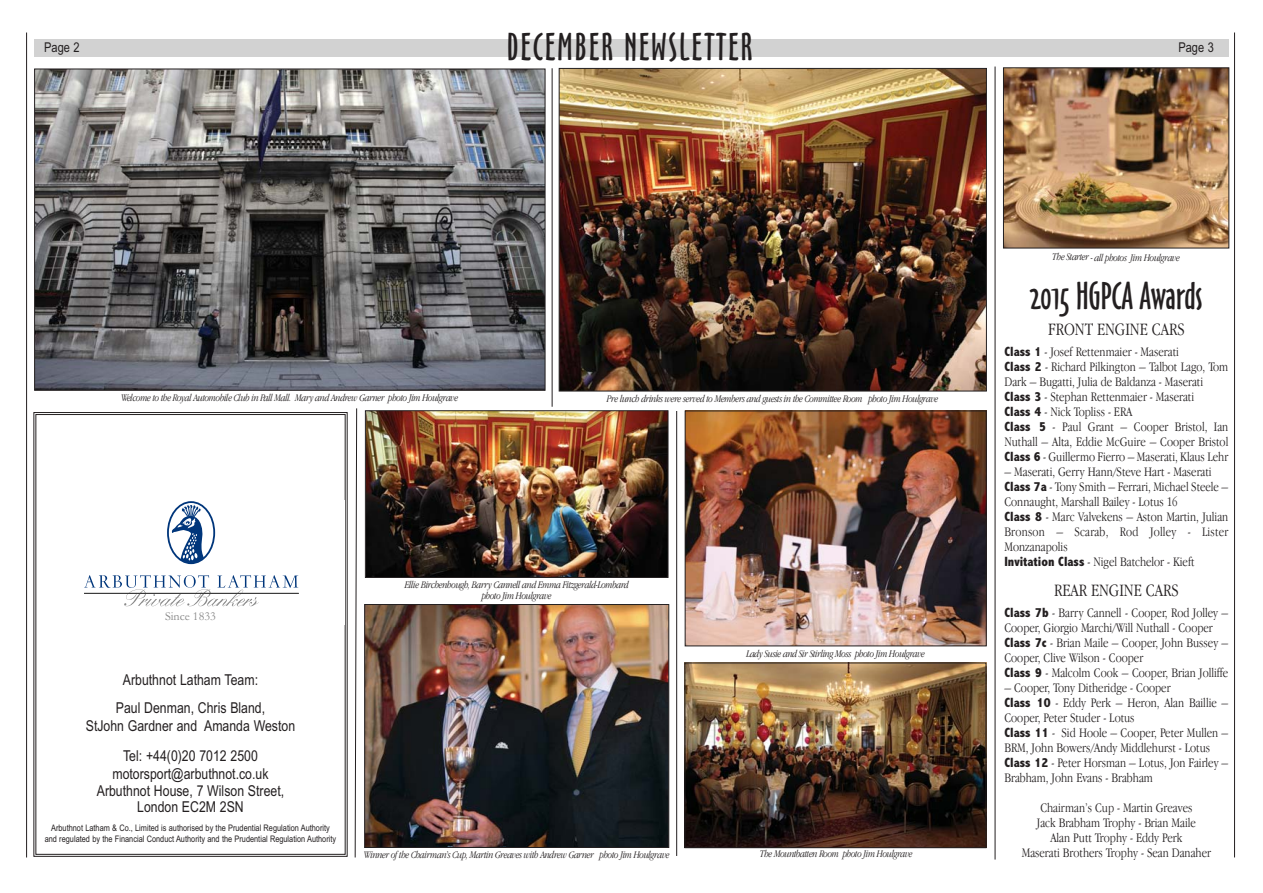
<style>
.page{position:relative;width:1263px;height:893px;background:#fff}
.page>*{position:absolute;margin:0;border:0;box-sizing:border-box;transform-origin:0 0}
.t1{font:36px "Oz Handicraft BT";letter-spacing:.06em;color:#231f20}
.t2{font:36px "Oz Handicraft BT";color:#231f20}
.t3{font:300 condensed 18px "Garamond IT Cby BT";color:#231f20}
.t4{font:15px/16.5px "Arial Narrow";color:#231f20;text-align:center}
.t5{font:300 condensed 13.5px/15px "Garamond IT Cby BT";color:#231f20}
.t6{font:13.5px "Arial Narrow";color:#231f20}
.t7{font:12.15px "Garamond";color:#888}
.t8{font:italic 300 condensed 10.5px/10.5px "Garamond IT Cby BT";letter-spacing:-.03em;color:#231f20;text-align:center}
.t9{font:9px/10.8px "Arial Narrow";color:#231f20;text-align:center}
.s1{font-family:"Abadi";font-weight:800}
</style>
<div class="page">
<div style="left:34px;top:40px;width:1194px;height:17px;background:#d2d2d2"></div>
<hr style="left:26px;top:33px;width:1px;height:824px;background:#231f20">
<hr style="left:1234px;top:33px;width:1px;height:824px;background:#231f20">
<hr style="left:995px;top:67px;width:1px;height:792px;background:#231f20">
<img style="left:367px;top:412px;width:299px;height:164px">
<div style="left:365px;top:410px;width:303px;height:168px;border:1px solid #231f20"></div>
<img style="left:1005px;top:69px;width:222px;height:177px">
<div style="left:1003px;top:67px;width:226px;height:181px;border:1px solid #231f20"></div>
<img style="left:561px;top:70px;width:424px;height:319px">
<div style="left:559px;top:68px;width:428px;height:323px;border:1px solid #231f20"></div>
<svg style="left:354px;top:408px;width:3px;height:450px"></svg>
<hr style="left:552px;top:68px;width:1px;height:339px;background:#231f20">
<img style="left:366px;top:606px;width:301px;height:240px">
<div style="left:364px;top:604px;width:305px;height:244px;border:1px solid #231f20"></div>
<img style="left:36px;top:71px;width:507px;height:318px">
<div style="left:34px;top:69px;width:511px;height:322px;border:1px solid #231f20"></div>
<svg style="left:33px;top:412px;width:315px;height:445px"></svg>
<div style="left:37px;top:500px;width:307px;height:124px;background:#fff"></div>
<div style="left:167px;top:501px;width:48px;height:63px;border:2px solid #00367b;border-radius:50%"></div>
<svg style="left:171px;top:504px;width:33px;height:61px"></svg>
<svg style="left:84px;top:575px;width:214px;height:31px"></svg>
<hr style="left:84px;top:593px;width:215px;height:1px;background:#3a3a3a">
<img style="left:687px;top:413px;width:298px;height:231px">
<div style="left:685px;top:411px;width:302px;height:235px;border:1px solid #231f20"></div>
<img style="left:686px;top:665px;width:298px;height:181px">
<div style="left:684px;top:663px;width:302px;height:185px;border:1px solid #231f20"></div>
<hr style="left:676px;top:411px;width:1px;height:445px;background:#231f20">
<h1 class="t1" style="left:507px;top:27px;width:247px">DECEMBER NEWSLETTER</h1>
<p class="t6" style="left:44px;top:37px;width:37px">Page 2</p>
<p class="t6" style="left:1178px;top:37px;width:37px">Page 3</p>
<p class="t8" style="left:121px;top:393px;width:338px">Welcome to the Royal Automobile Club in Pall Mall. Mary and Andrew Garner photo Jim Houlgrave</p>
<p class="t8" style="left:607px;top:394px;width:333px">Pre lunch drinks were served to Members and guests in the Committee Room photo Jim Houlgrave</p>
<p class="t7" style="left:165px;top:608px;width:52px">Since 1833</p>
<p class="t4" style="left:116px;top:666px;width:151px;line-height:27.6px">Arbuthnot Latham Team:<br>Paul Denman, Chris Bland,</p>
<p class="t4" style="left:86px;top:710px;width:211px;line-height:30.6px">StJohn Gardner and Amanda Weston<br>Tel: +44(0)20 7012 2500</p>
<p class="t4" style="left:97px;top:765px;width:189px">motorsport@arbuthnot.co.uk<br>Arbuthnot House, 7 Wilson Street,<br>London EC2M 2SN</p>
<p class="t9" style="left:45px;top:822px;width:293px">Arbuthnot Latham &amp; Co., Limited is authorised by the Prudential Regulation Authority and regulated by the Financial Conduct Authority and the Prudential Regulation Authority</p>
<p class="t8" style="left:405px;top:579px;width:226px">Ellie Birchenhough, Barry Cannell and Emma Fitzgerald-Lombard photo Jim Houlgrave</p>
<p class="t8" style="left:364px;top:849px;width:307px">Winner of the Chairman’s Cup, Martin Greaves with Andrew Garner photo Jim Houlgrave</p>
<p class="t8" style="left:746px;top:648px;width:180px">Lady Susie and Sir Stirling Moss photo Jim Houlgrave</p>
<p class="t8" style="left:760px;top:849px;width:154px">The Mountbatten Room photo Jim Houlgrave</p>
<p class="t8" style="left:1053px;top:252px;width:129px">The Starter - all photos Jim Houlgrave</p>
<h1 class="t2" style="left:1030px;top:275px;width:174px">2015 HGPCA Awards</h1>
<h2 class="t3" style="left:1048px;top:319px;width:138px">FRONT ENGINE CARS</h2>
<p class="t5" style="left:1004px;top:344px;width:225px"><span class="s1">Class 1</span> - Josef Rettenmaier - Maserati<br><span class="s1">Class 2</span> - Richard Pilkington – Talbot Lago, Tom Dark – Bugatti, Julia de Baldanza - Maserati <span class="s1">Class 3</span> - Stephan Rettenmaier - Maserati<br><span class="s1">Class 4</span> - Nick Topliss - ERA<br><span class="s1">Class 5</span> - Paul Grant – Cooper Bristol, Ian Nuthall – Alta, Eddie McGuire – Cooper Bristol <span class="s1">Class 6</span> - Guillermo Fierro – Maserati, Klaus Lehr</p>
<p class="t5" style="left:1004px;top:464px;width:225px">– Maserati, Gerry Hann/Steve Hart - Maserati <span class="s1">Class 7a</span> - Tony Smith – Ferrari, Michael Steele – Connaught, Marshall Bailey - Lotus 16<br><span class="s1">Class 8</span> - Marc Valvekens – Aston Martin, Julian Bronson – Scarab, Rod Jolley - Lister Monzanapolis<br><span class="s1">Invitation Class</span> - Nigel Batchelor - Kieft</p>
<h2 class="t3" style="left:1054px;top:580px;width:126px">REAR ENGINE CARS</h2>
<p class="t5" style="left:1004px;top:605px;width:225px"><span class="s1">Class 7b</span> - Barry Cannell - Cooper, Rod Jolley – Cooper, Giorgio Marchi/Will Nuthall - Cooper <span class="s1">Class 7c</span> - Brian Maile – Cooper, John Bussey – Cooper, Clive Wilson - Cooper<br><span class="s1">Class 9</span> - Malcolm Cook – Cooper, Brian Jolliffe</p>
<p class="t5" style="left:1004px;top:680px;width:225px">– Cooper, Tony Ditheridge - Cooper<br><span class="s1">Class 10</span> - Eddy Perk – Heron, Alan Baillie – Cooper, Peter Studer - Lotus<br><span class="s1">Class 11</span> - Sid Hoole – Cooper, Peter Mullen – BRM, John Bowers/Andy Middlehurst - Lotus <span class="s1">Class 12</span> - Peter Horsman – Lotus, Jon Fairley – Brabham, John Evans - Brabham</p>
<p class="t5" style="left:1022px;top:800px;width:191px;text-align:center">Chairman’s Cup - Martin Greaves<br>Jack Brabham Trophy - Brian Maile<br>Alan Putt Trophy - Eddy Perk<br>Maserati Brothers Trophy - Sean Danaher</p>
</div>
